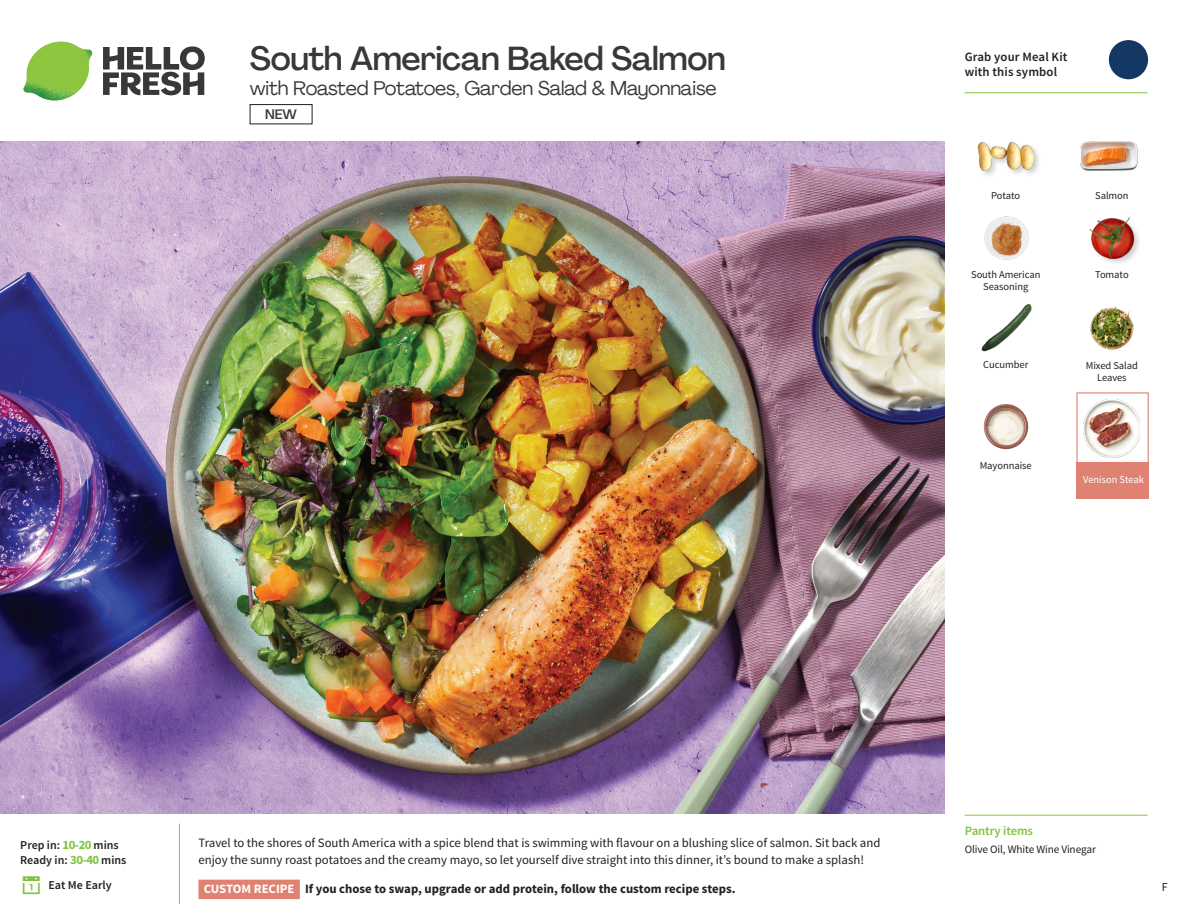
<style>
.page{position:relative;width:1188px;height:918px;background:#fff}
.page>*{position:absolute;margin:0;border:0;box-sizing:border-box;transform-origin:0 0}
._15_Titel_UK{font:500 33px "Agrandir";letter-spacing:-.01em;color:#383839}
._15_Titel_UK-2{font:19.5px "Agrandir";letter-spacing:-.01em;color:#383839}
.t1{font:500 13.5px "Agrandir";color:#383839}
.Step_6_Text_AU{font:12.75px/16.5px "Source Sans Pro";color:#231f20}
.Step_6_Text_AU-2{font:700 12.75px "Source Sans Pro";color:#231f20}
.t2{font:600 12.75px/15px "Source Sans Pro";letter-spacing:.01em;color:#231f20}
._04_Headers_Front{font:600 12.75px "Source Sans Pro";letter-spacing:-.01em;color:#81c340}
._04_Intro{font:600 12px "Source Sans Pro";color:#231f20}
.t3{font:12px "Source Sans Pro";color:#231f20}
._05_Pantry{font:11.25px "Source Sans Pro";letter-spacing:-.01em;color:#231f20}
._18_FRONT_ingredients{font:10.5px/12px "Source Sans Pro";letter-spacing:-.005em;color:#231f20;text-align:center}
._18_FRONT_ingredients-2{font:10.5px "Source Sans Pro";letter-spacing:-.005em;color:#fff}
.s1{font-weight:700;font-size:12.75px;color:#81c340}
.s2{color:#fff}
</style>
<div class="page">
<svg style="left:103px;top:46px;width:102px;height:49px"></svg>
<img style="left:23px;top:42px;width:69px;height:59px">
<svg style="left:179px;top:823px;width:121px;height:81px"></svg>
<img style="left:0;top:142px;width:945px;height:672px">
<div style="left:1076px;top:392px;width:73px;height:73px;border:1px solid #df8272"></div>
<div style="left:1076px;top:462px;width:73px;height:37px;background:#df8272"></div>
<img style="left:1083px;top:400px;width:58px;height:57px">
<div style="left:250px;top:104px;width:62px;height:20px;border:1px solid #231f20"></div>
<img style="left:984px;top:216px;width:45px;height:44px">
<img style="left:983px;top:404px;width:46px;height:46px">
<img style="left:1081px;top:141px;width:57px;height:30px">
<img style="left:981px;top:303px;width:51px;height:49px">
<img style="left:1090px;top:306px;width:44px;height:44px">
<div style="left:977px;top:141px;width:65px;height:37px;background:#231f20;opacity:.2"></div>
<img style="left:977px;top:141px;width:57px;height:37px">
<img style="left:1089px;top:217px;width:50px;height:46px">
<hr style="left:965px;top:815px;width:183px;height:1px;background:#81c340">
<svg style="left:1091px;top:40px;width:58px;height:54px"></svg>
<hr style="left:965px;top:92px;width:183px;height:1px;background:#81c340">
<p class="_15_Titel_UK" style="left:250px;top:38px;width:478px">South American Baked Salmon</p>
<p class="_15_Titel_UK-2" style="left:250px;top:76px;width:468px">with Roasted Potatoes, Garden Salad &amp; Mayonnaise</p>
<p class="t1" style="left:265px;top:106px;width:33px">NEW</p>
<p class="t2" style="left:965px;top:50px;width:104px">Grab your Meal Kit with this symbol</p>
<p class="_18_FRONT_ingredients" style="left:991px;top:189px;width:31px">Potato</p>
<p class="_18_FRONT_ingredients" style="left:1095px;top:189px;width:35px">Salmon</p>
<p class="_18_FRONT_ingredients" style="left:971px;top:269px;width:71px">South American<br>Seasoning</p>
<p class="_18_FRONT_ingredients" style="left:983px;top:359px;width:47px">Cucumber</p>
<p class="_18_FRONT_ingredients" style="left:980px;top:460px;width:54px">Mayonnaise</p>
<p class="_18_FRONT_ingredients" style="left:1095px;top:269px;width:35px">Tomato</p>
<p class="_18_FRONT_ingredients" style="left:1086px;top:360px;width:54px">Mixed Salad<br>Leaves</p>
<p class="_18_FRONT_ingredients-2" style="left:1083px;top:473px;width:62px">Venison Steak</p>
<p class="_04_Intro" style="left:20px;top:837px;width:100px">Prep in: <span class="s1">10-20</span> mins</p>
<p class="_04_Intro" style="left:20px;top:852px;width:108px">Ready in: <span class="s1">30-40</span> mins</p>
<p class="_04_Intro" style="left:48px;top:877px;width:65px">Eat Me Early</p>
<p class="Step_6_Text_AU" style="left:198px;top:835px;width:684px">Travel to the shores of South America with a spice blend that is swimming with flavour on a blushing slice of salmon. Sit back and enjoy the sunny roast potatoes and the creamy mayo, so let yourself dive straight into this dinner, it’s bound to make a splash!</p>
<p class="Step_6_Text_AU-2" style="left:204px;top:881px;width:533px"><span class="s2">CUSTOM RECIPE</span> If you chose to swap, upgrade or add protein, follow the custom recipe steps.</p>
<p class="_04_Headers_Front" style="left:965px;top:822px;width:70px">Pantry items</p>
<p class="_05_Pantry" style="left:965px;top:842px;width:133px">Olive Oil, White Wine Vinegar</p>
<p class="t3" style="left:1162px;top:879px;width:7px">F</p>
</div>
